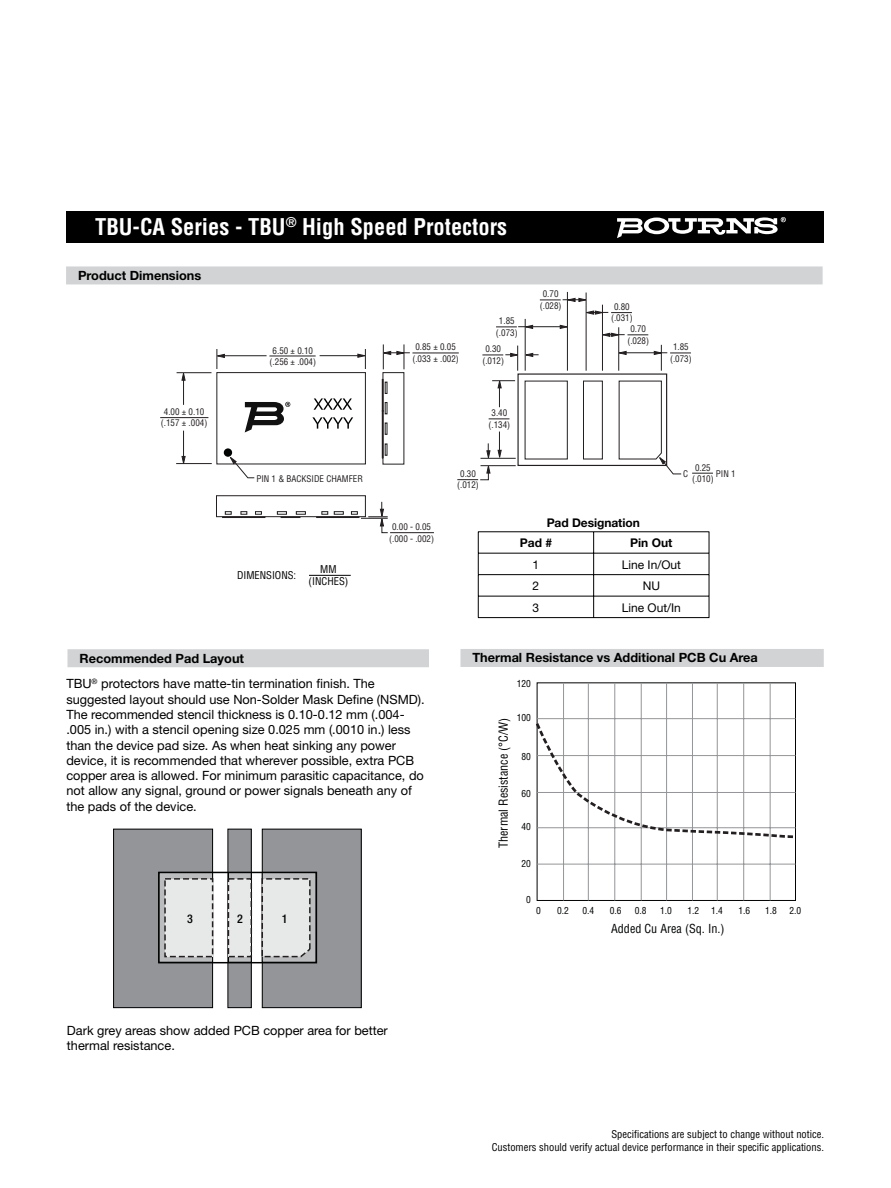
<style>
.page{position:relative;width:891px;height:1188px;background:#fff}
.page>*{position:absolute;margin:0;border:0;box-sizing:border-box;transform-origin:0 0}
.t1{font:700 condensed 22.5px "Helvetica";color:#fff}
.t2{font:12.75px/15.3px "Helvetica Neue";color:#000}
.t3{font:700 12.75px "Helvetica Neue";color:#000}
.t4{font:condensed 12.15px "Helvetica";color:#010202}
.t5{font:12px "Helvetica Neue";color:#000}
.t6{font:700 12px "Helvetica Neue";letter-spacing:-.005em;color:#000}
.t7{font:500 condensed 12px "Helvetica Neue";color:#010202}
.t8{font:condensed 10.5px/12.8px "Helvetica";color:#000;text-align:right}
.t9{font:condensed 9.45px "Helvetica";color:#010202}
.t10{font:condensed 9px/11.2px "Helvetica";color:#231f20;text-align:center}
.s1{font-weight:700}
</style>
<div class="page">
<div style="left:67px;top:212px;width:757px;height:31px;background:#000"></div>
<div style="left:66px;top:266px;width:757px;height:18px;background:#d1d3d4"></div>
<hr style="left:309px;top:575px;width:42px;height:1px;background:#000">
<div style="left:68px;top:649px;width:361px;height:18px;background:#d1d3d4"></div>
<hr style="left:177px;top:372px;width:35px;height:1px;background:#231f20">
<hr style="left:176px;top:463px;width:36px;height:1px;background:#231f20">
<svg style="left:182px;top:431px;width:4px;height:34px"></svg>
<svg style="left:182px;top:372px;width:4px;height:33px"></svg>
<svg style="left:361px;top:518px;width:27px;height:15px"></svg>
<hr style="left:160px;top:417px;width:48px;height:1px;background:#231f20">
<hr style="left:390px;top:532px;width:44px;height:1px;background:#231f20">
<div style="left:517px;top:373px;width:150px;height:93px;border:1px solid #231f20"></div>
<svg style="left:222px;top:380px;width:440px;height:138px"></svg>
<hr style="left:525px;top:319px;width:1px;height:52px;background:#231f20">
<svg style="left:670px;top:353px;width:21px;height:1px"></svg>
<hr style="left:618px;top:327px;width:1px;height:44px;background:#231f20">
<svg style="left:618px;top:351px;width:9px;height:4px"></svg>
<svg style="left:654px;top:345px;width:9px;height:26px"></svg>
<hr style="left:625px;top:352px;width:42px;height:1px;background:#231f20">
<hr style="left:602px;top:305px;width:1px;height:66px;background:#231f20">
<svg style="left:603px;top:333px;width:45px;height:4px"></svg>
<svg style="left:540px;top:298px;width:46px;height:4px"></svg>
<hr style="left:586px;top:293px;width:1px;height:78px;background:#231f20">
<svg style="left:496px;top:327px;width:21px;height:1px"></svg>
<svg style="left:524px;top:325px;width:9px;height:4px"></svg>
<svg style="left:560px;top:325px;width:7px;height:4px"></svg>
<hr style="left:518px;top:326px;width:42px;height:1px;background:#231f20">
<hr style="left:567px;top:292px;width:1px;height:79px;background:#231f20">
<svg style="left:585px;top:311px;width:47px;height:4px"></svg>
<svg style="left:658px;top:456px;width:55px;height:19px"></svg>
<svg style="left:216px;top:344px;width:323px;height:137px"></svg>
<div style="left:114px;top:829px;width:99px;height:179px;background:#939598"></div>
<div style="left:113px;top:829px;width:100px;height:179px;border:1px solid #010202"></div>
<div style="left:159px;top:872px;width:54px;height:90px;background:#babcbe"></div>
<div style="left:165px;top:879px;width:48px;height:78px;background:#e7e8e8"></div>
<div style="left:164px;top:878px;width:49px;height:79px;border:2px dashed #231f20"></div>
<div style="left:228px;top:829px;width:23px;height:179px;background:#939598"></div>
<div style="left:228px;top:829px;width:24px;height:179px;border:1px solid #010202"></div>
<div style="left:229px;top:872px;width:22px;height:90px;background:#babcbe"></div>
<div style="left:228px;top:879px;width:23px;height:78px;background:#e7e8e8"></div>
<div style="left:228px;top:878px;width:24px;height:79px;border:2px dashed #231f20"></div>
<div style="left:262px;top:829px;width:99px;height:179px;background:#939598"></div>
<div style="left:262px;top:829px;width:100px;height:179px;border:1px solid #010202"></div>
<div style="left:262px;top:872px;width:54px;height:90px;background:#babcbe"></div>
<svg style="left:261px;top:877px;width:50px;height:81px;background:#d7d8d8"></svg>
<div style="left:158px;top:872px;width:159px;height:91px;border:2px solid #010202"></div>
<svg style="left:617px;top:217px;width:169px;height:21px"></svg>
<hr style="left:478px;top:531px;width:116px;height:1px;background:#000">
<hr style="left:594px;top:531px;width:115px;height:1px;background:#000">
<hr style="left:478px;top:553px;width:116px;height:1px;background:#000">
<hr style="left:594px;top:553px;width:115px;height:1px;background:#000">
<hr style="left:478px;top:574px;width:116px;height:1px;background:#000">
<hr style="left:594px;top:574px;width:115px;height:1px;background:#000">
<hr style="left:478px;top:596px;width:116px;height:1px;background:#000">
<svg style="left:478px;top:532px;width:1px;height:85px"></svg>
<hr style="left:594px;top:596px;width:115px;height:1px;background:#000">
<svg style="left:593px;top:532px;width:1px;height:85px"></svg>
<svg style="left:709px;top:532px;width:1px;height:85px"></svg>
<hr style="left:478px;top:617px;width:231px;height:1px;background:#000">
<div style="left:460px;top:649px;width:364px;height:18px;background:#d1d3d4"></div>
<div style="left:537px;top:683px;width:259px;height:218px;border:1px solid #010202"></div>
<hr style="left:537px;top:718px;width:259px;height:1px;background:#939598">
<hr style="left:537px;top:864px;width:259px;height:1px;background:#939598">
<hr style="left:563px;top:683px;width:1px;height:217px;background:#939598">
<hr style="left:588px;top:683px;width:1px;height:217px;background:#939598">
<hr style="left:614px;top:683px;width:1px;height:217px;background:#939598">
<hr style="left:641px;top:683px;width:1px;height:217px;background:#939598">
<hr style="left:666px;top:683px;width:1px;height:217px;background:#939598">
<hr style="left:692px;top:683px;width:1px;height:217px;background:#939598">
<hr style="left:717px;top:683px;width:1px;height:217px;background:#939598">
<hr style="left:743px;top:683px;width:1px;height:217px;background:#939598">
<hr style="left:770px;top:683px;width:1px;height:217px;background:#939598">
<svg style="left:536px;top:721px;width:260px;height:119px"></svg>
<h1 class="t1" style="left:95px;top:218px;width:414px">TBU-CA Series - TBU<sup>®</sup> High Speed Protectors</h1>
<p class="t3" style="left:78px;top:271px;width:125px">Product Dimensions</p>
<p class="t10" style="left:496px;top:316px;width:23px">1.85 (.073)</p>
<p class="t10" style="left:161px;top:407px;width:48px">4.00 ± 0.10 (.157 ± .004)</p>
<p class="t10" style="left:270px;top:346px;width:48px">6.50 ± 0.10 (.256 ± .004)</p>
<p class="t10" style="left:412px;top:342px;width:48px">0.85 ± 0.05 (.033 ± .002)</p>
<p class="t10" style="left:482px;top:344px;width:23px">0.30 (.012)</p>
<p class="t10" style="left:256px;top:474px;width:108px">PIN 1 &amp; BACKSIDE CHAMFER</p>
<p class="t10" style="left:489px;top:408px;width:23px">3.40 (.134)</p>
<p class="t10" style="left:457px;top:469px;width:23px">0.30 (.012)</p>
<p class="t10" style="left:540px;top:289px;width:23px">0.70 (.028)</p>
<p class="t10" style="left:611px;top:302px;width:23px">0.80 (.031)</p>
<p class="t10" style="left:627px;top:324px;width:23px">0.70 (.028)</p>
<p class="t10" style="left:670px;top:342px;width:23px">1.85 (.073)</p>
<p class="t10" style="left:692px;top:463px;width:23px">0.25 (.010)</p>
<p class="t10" style="left:683px;top:469px;width:7px">C</p>
<p class="t10" style="left:716px;top:469px;width:21px">PIN 1</p>
<p class="t8" style="left:237px;top:569px;width:61px">DIMENSIONS:</p>
<p class="t8" style="left:309px;top:563px;width:41px;text-align:center">MM (INCHES)</p>
<p class="t10" style="left:389px;top:522px;width:47px">0.00 - 0.05 (.000 - .002)</p>
<p class="t2" style="left:66px;top:647px;width:310px;line-height:25.7px;text-indent:13px"><span class="s1">Recommended Pad Layout<br></span>TBU<sup>®</sup> protectors have matte-tin termination finish. The</p>
<p class="t2" style="left:66px;top:693px;width:360px">suggested layout should use Non-Solder Mask Define (NSMD).<br>The recommended stencil thickness is 0.10-0.12 mm (.004- .005 in.) with a stencil opening size 0.025 mm (.0010 in.) less than the device pad size. As when heat sinking any power device, it is recommended that wherever possible, extra PCB copper area is allowed. For minimum parasitic capacitance, do not allow any signal, ground or power signals beneath any of the pads of the device.</p>
<p class="t7" style="left:187px;top:914px;width:7px">3</p>
<p class="t7" style="left:237px;top:914px;width:7px">2</p>
<p class="t7" style="left:282px;top:914px;width:7px">1</p>
<p class="t2" style="left:67px;top:1024px;width:322px">Dark grey areas show added PCB copper area for better thermal resistance.</p>
<p class="t6" style="left:547px;top:518px;width:95px">Pad Designation</p>
<p class="t6" style="left:520px;top:539px;width:34px">Pad #</p>
<p class="t6" style="left:630px;top:539px;width:44px">Pin Out</p>
<p class="t5" style="left:533px;top:560px;width:8px">1</p>
<p class="t5" style="left:622px;top:560px;width:61px">Line In/Out</p>
<p class="t5" style="left:533px;top:582px;width:8px">2</p>
<p class="t5" style="left:643px;top:582px;width:19px">NU</p>
<p class="t5" style="left:533px;top:603px;width:8px">3</p>
<p class="t5" style="left:622px;top:603px;width:61px">Line Out/In</p>
<p class="t3" style="left:472px;top:653px;width:287px">Thermal Resistance vs Additional PCB Cu Area</p>
<p class="t9" style="left:517px;top:680px;width:16px">120</p>
<p class="t9" style="left:517px;top:714px;width:16px">100</p>
<p class="t9" style="left:522px;top:752px;width:11px">80</p>
<p class="t9" style="left:522px;top:790px;width:11px">60</p>
<p class="t9" style="left:522px;top:823px;width:11px">40</p>
<p class="t9" style="left:522px;top:860px;width:11px">20</p>
<p class="t9" style="left:526px;top:896px;width:6px">0</p>
<p class="t4" style="left:499px;top:848px;width:132px;rotate:-90deg">Thermal Resistance (°C/W)</p>
<p class="t9" style="left:536px;top:907px;width:6px">0</p>
<p class="t9" style="left:557px;top:907px;width:13px">0.2</p>
<p class="t9" style="left:582px;top:907px;width:13px">0.4</p>
<p class="t9" style="left:610px;top:907px;width:13px">0.6</p>
<p class="t9" style="left:635px;top:907px;width:13px">0.8</p>
<p class="t9" style="left:660px;top:907px;width:13px">1.0</p>
<p class="t9" style="left:687px;top:907px;width:37px">1.2 1.4</p>
<p class="t9" style="left:738px;top:907px;width:13px">1.6</p>
<p class="t9" style="left:765px;top:907px;width:13px">1.8</p>
<p class="t9" style="left:789px;top:907px;width:13px">2.0</p>
<p class="t4" style="left:611px;top:924px;width:115px">Added Cu Area (Sq. In.)</p>
<p class="t8" style="left:492px;top:1129px;width:334px">Specifications are subject to change without notice.<br>Customers should verify actual device performance in their specific applications.</p>
</div>
